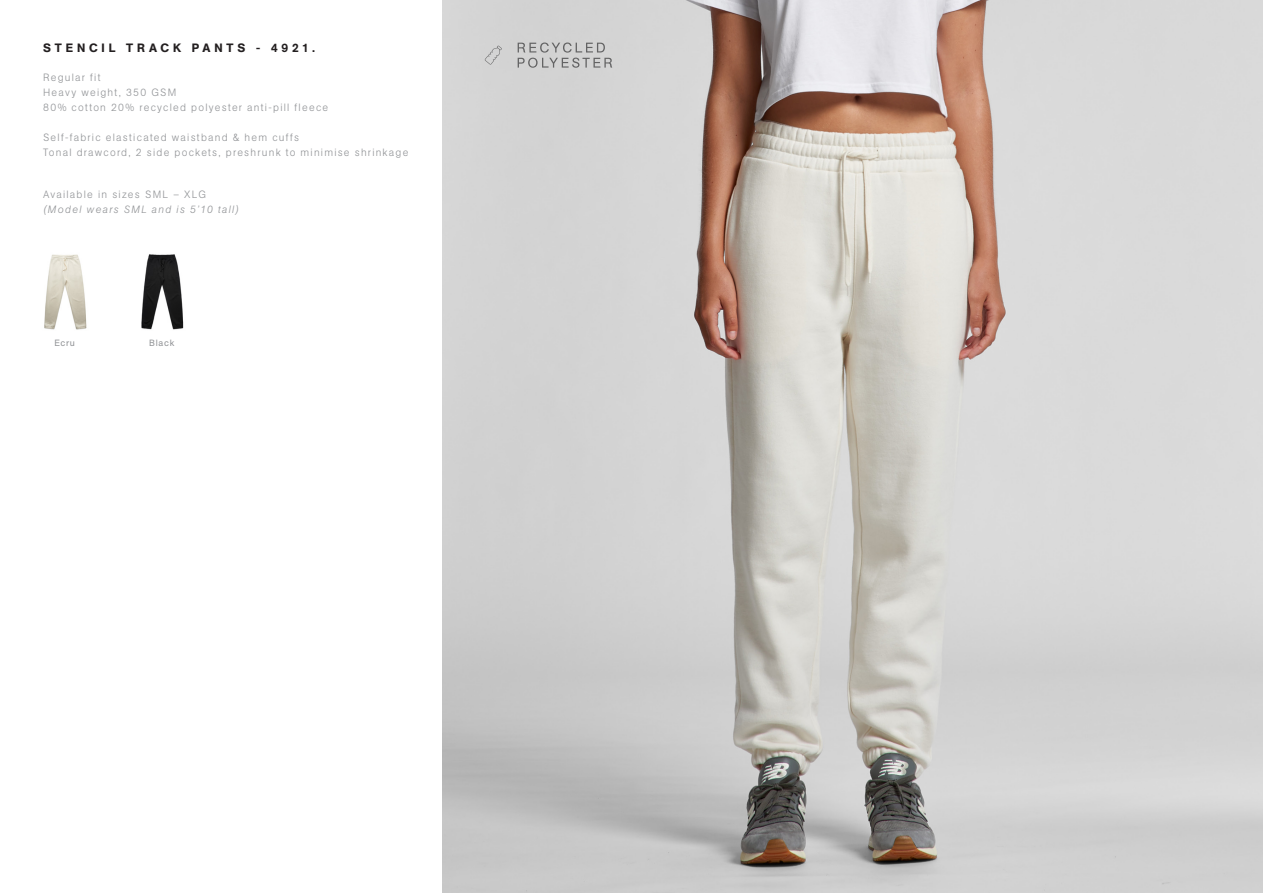
<style>
.page{position:relative;width:1263px;height:893px;background:#fff}
.page>*{position:absolute;margin:0;border:0;box-sizing:border-box;transform-origin:0 0}
.t1{font:500 12px "AG Book Pro";letter-spacing:.325em;color:#231f20}
.t2{font:300 10.5px/15px "AG Book Pro";letter-spacing:.115em;color:#939598}
.t3{font:italic 300 10.5px/15px "AG Book Pro";letter-spacing:.125em;color:#939598}
.t4{font:9px "AG Book Pro";letter-spacing:.075em;color:#939598}
.s1{font-style:normal}
</style>
<div class="page">
<img style="left:44px;top:254px;width:43px;height:76px">
<img style="left:141px;top:254px;width:43px;height:76px">
<img style="left:442px;top:0;width:821px;height:893px">
<svg style="left:485px;top:46px;width:17px;height:19px"></svg>
<svg style="left:518px;top:43px;width:94px;height:25px;background:#bcbcbc"></svg>
<p class="t1" style="left:43px;top:40px;width:274px">STENCIL TRACK PANTS - 4921.</p>
<p class="t2" style="left:43px;top:69px;width:287px">Regular fit<br>Heavy weight, 350 GSM<br>80% cotton 20% recycled polyester anti-pill fleece</p>
<p class="t2" style="left:43px;top:129px;width:367px">Self-fabric elasticated waistband &amp; hem cuffs<br>Tonal drawcord, 2 side pockets, preshrunk to minimise shrinkage</p>
<p class="t3" style="left:43px;top:187px;width:197px"><span class="s1">Available in sizes SML – XLG </span>(Model wears SML and is 5’10 tall)</p>
<p class="t4" style="left:54px;top:337px;width:22px">Ecru</p>
<p class="t4" style="left:149px;top:337px;width:27px">Black</p>
</div>
